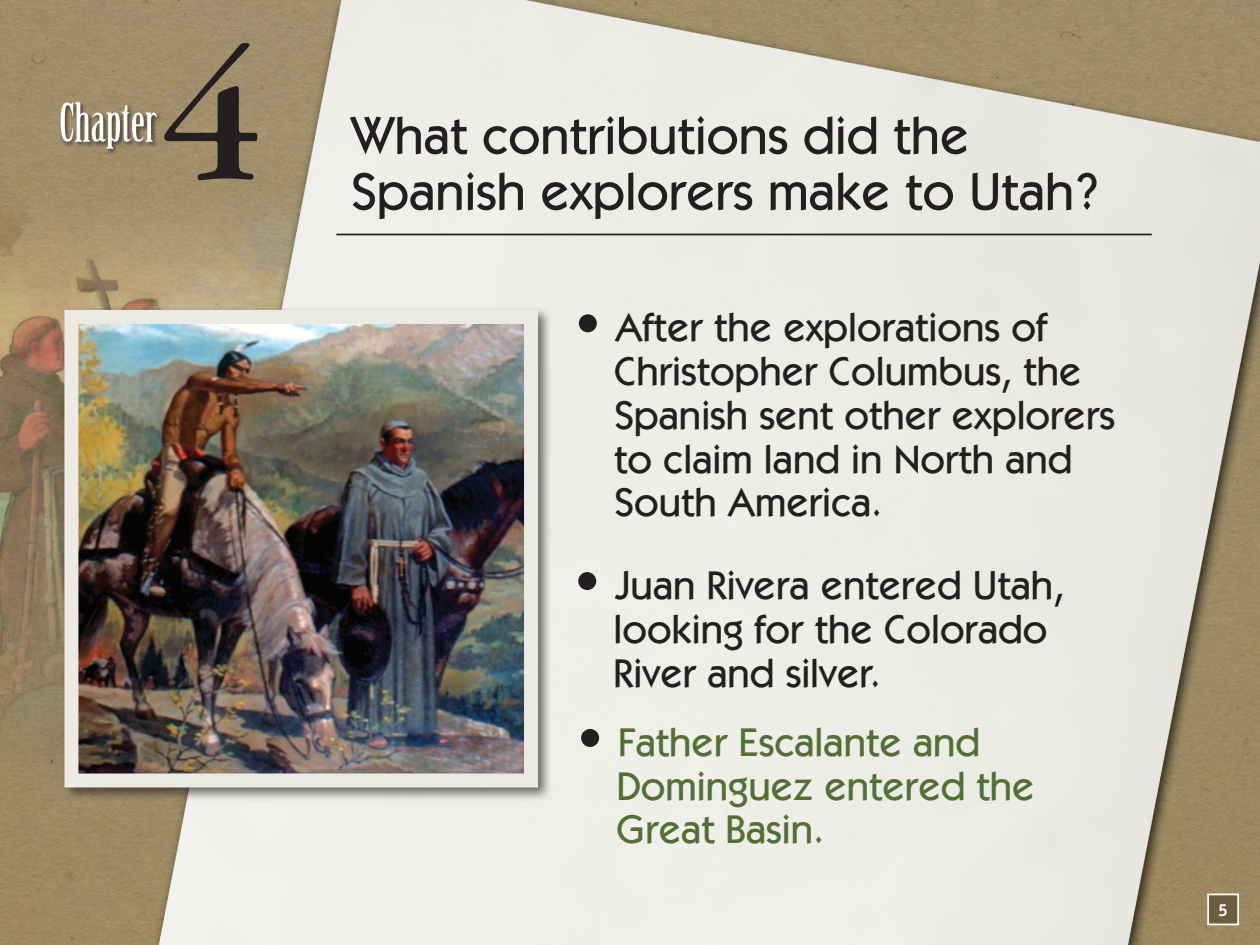
<style>
.page{position:relative;width:1260px;height:945px;background:#fff}
.page>*{position:absolute;margin:0;border:0;box-sizing:border-box;transform-origin:0 0}
.t1{font:192.5px "Garamond IT Cby BT";color:#231f20}
.t2{font:500 52.5px/56px "Itc Kabel";color:#231f20}
.t3{font:52.5px "Birch";color:#fff}
.t4{font:500 40.25px/43.8px "Itc Kabel";color:#231f20}
.t5{font:500 40.25px/43.8px "Itc Kabel";color:#527033}
.t6{font:700 17.5px "Officina Sans";color:#fff}
.s1{font-size:52.5px}
.s2{font-size:52.5px;color:#231f20}
</style>
<div class="page">
<img style="left:0;top:0;width:1260px;height:945px">
<div style="left:59px;top:101px;width:166px;height:88px;background:#231f20;opacity:.75"></div>
<div style="left:1207px;top:894px;width:32px;height:31px;background:#6c5c40;border:2px solid #fff"></div>
<div style="left:60px;top:306px;width:500px;height:504px;background:#231f20;opacity:.65"></div>
<img style="left:79px;top:325px;width:444px;height:448px">
<div style="left:64px;top:310px;width:474px;height:478px;border:14px solid #ebeae5"></div>
<hr style="left:336px;top:234px;width:816px;height:1px;background:#231f20">
<h1 class="t1" style="left:159px;top:4px;width:107px">4</h1>
<h2 class="t3" style="left:59px;top:95px;width:99px">Chapter</h2>
<p class="t2" style="left:351px;top:107px;width:751px">What contributions did the<br>Spanish explorers make to Utah?</p>
<p class="t4" style="left:614px;top:305px;width:502px;text-indent:-39px"><span class="s1">•</span> After the explorations of<br>Christopher Columbus, the<br>Spanish sent other explorers to claim land in North and<br>South America.</p>
<p class="t4" style="left:614px;top:563px;width:453px;text-indent:-39px"><span class="s1">•</span> Juan Rivera entered Utah, looking for the Colorado<br>River and silver.</p>
<p class="t5" style="left:616px;top:720px;width:420px;text-indent:-39px"><span class="s2">•</span> Father Escalante and<br>Dominguez entered the<br>Great Basin.</p>
<p class="t6" style="left:1218px;top:899px;width:11px">5</p>
</div>
